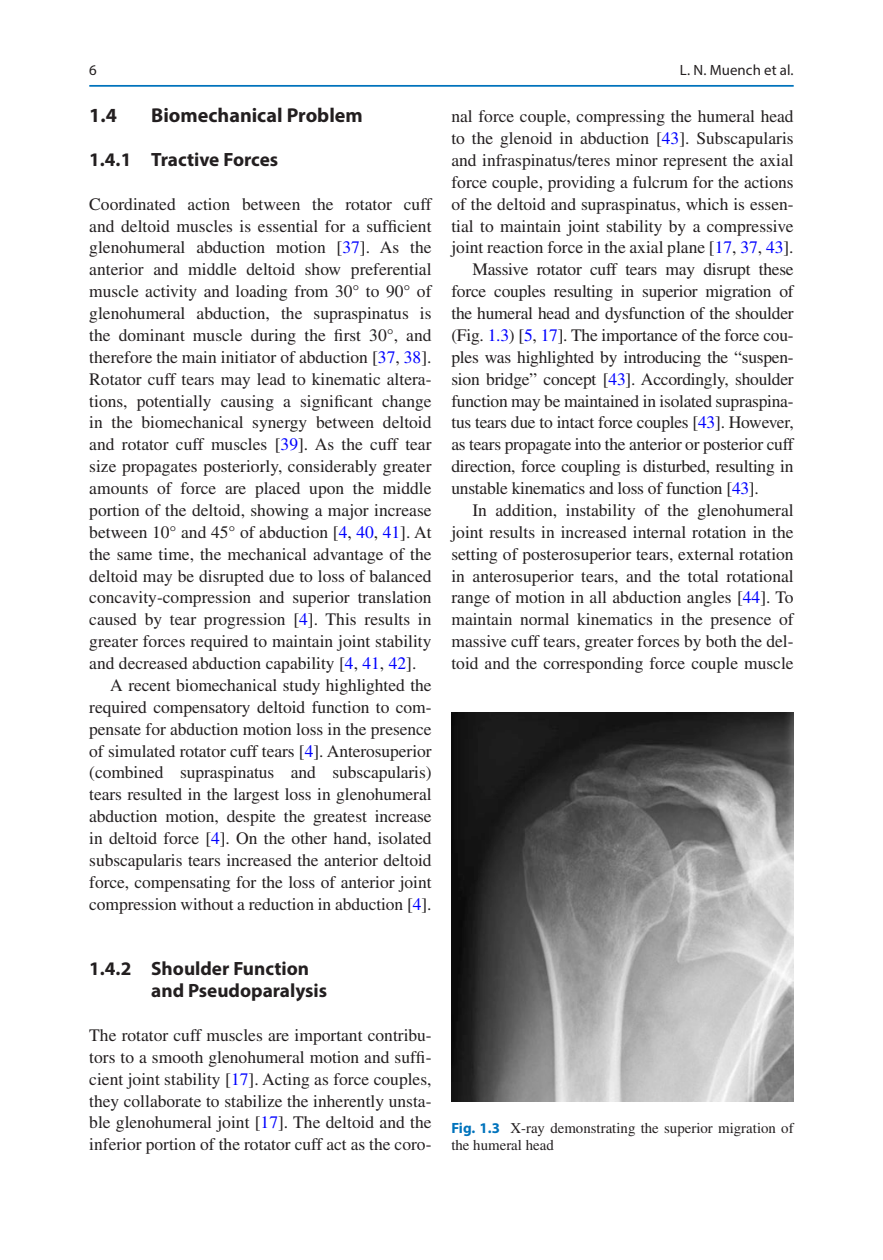
<style>
.page{position:relative;width:883px;height:1260px;background:#fff}
.page>*{position:absolute;margin:0;border:0;box-sizing:border-box;transform-origin:0 0}
.t1{font:700 20.12px "Yvqdcs Myriad Pro";color:#231f20}
.t2{font:700 19.25px/21.9px "Yvqdcs Myriad Pro";color:#231f20}
.t3{font:17.5px/21.9px "Vxnsvh Times LT Std";color:#231f20;text-align:justify}
.t4{font:14.88px/17.5px "Vxnsvh Times LT Std";color:#231f20}
.t5{font:14.88px "Prjlrk Myriad Pro";letter-spacing:.01em;color:#231f20}
.t6{font:14.88px "Kgvymp Myriad Pro";color:#231f20}
.s1{color:#00f}
.s2{font-family:"Yvqdcs Myriad Pro";font-weight:700;color:#0073bc}
</style>
<div class="page">
<img style="left:451px;top:712px;width:343px;height:389px">
<hr style="left:89px;top:85px;width:705px;height:2px;background:#0073bc">
<p class="t6" style="left:89px;top:61px;width:9px">6</p>
<p class="t1" style="left:89px;top:102px;width:29px">1.4</p>
<p class="t1" style="left:151px;top:102px;width:213px">Biomechanical Problem</p>
<p class="t2" style="left:89px;top:148px;width:190px">1.4.1 Tractive Forces</p>
<p class="t3" style="left:89px;top:193px;width:344px">Coordinated action between the rotator cuff</p>
<p class="t3" style="left:89px;top:215px;width:344px">and deltoid muscles is essential for a sufficient</p>
<p class="t3" style="left:89px;top:237px;width:344px">glenohumeral abduction motion [<span class="s1">37</span>]. As the</p>
<p class="t3" style="left:89px;top:258px;width:344px">anterior and middle deltoid show preferential</p>
<p class="t3" style="left:89px;top:280px;width:344px">muscle activity and loading from 30° to 90° of</p>
<p class="t3" style="left:89px;top:302px;width:344px">glenohumeral abduction, the supraspinatus is</p>
<p class="t3" style="left:89px;top:324px;width:344px">the dominant muscle during the first 30°, and</p>
<p class="t3" style="left:89px;top:346px;width:344px">therefore the main initiator of abduction [<span class="s1">37</span>, <span class="s1">38</span>].</p>
<p class="t3" style="left:89px;top:368px;width:344px">Rotator cuff tears may lead to kinematic altera-</p>
<p class="t3" style="left:89px;top:390px;width:344px">tions, potentially causing a significant change</p>
<p class="t3" style="left:89px;top:412px;width:344px">in the biomechanical synergy between deltoid</p>
<p class="t3" style="left:89px;top:433px;width:344px">and rotator cuff muscles [<span class="s1">39</span>]. As the cuff tear</p>
<p class="t3" style="left:89px;top:455px;width:344px">size propagates posteriorly, considerably greater</p>
<p class="t3" style="left:89px;top:477px;width:344px">amounts of force are placed upon the middle</p>
<p class="t3" style="left:89px;top:499px;width:344px">portion of the deltoid, showing a major increase</p>
<p class="t3" style="left:89px;top:521px;width:344px">between 10° and 45° of abduction [<span class="s1">4</span>, <span class="s1">40</span>, <span class="s1">41</span>]. At</p>
<p class="t3" style="left:89px;top:543px;width:344px">the same time, the mechanical advantage of the</p>
<p class="t3" style="left:89px;top:565px;width:344px">deltoid may be disrupted due to loss of balanced</p>
<p class="t3" style="left:89px;top:587px;width:344px">concavity-compression and superior translation</p>
<p class="t3" style="left:89px;top:608px;width:344px">caused by tear progression [<span class="s1">4</span>]. This results in</p>
<p class="t3" style="left:89px;top:630px;width:344px">greater forces required to maintain joint stability</p>
<p class="t3" style="left:89px;top:652px;width:329px">and decreased abduction capability [<span class="s1">4</span>, <span class="s1">41</span>, <span class="s1">42</span>].</p>
<p class="t3" style="left:110px;top:674px;width:323px">A recent biomechanical study highlighted the</p>
<p class="t3" style="left:89px;top:696px;width:344px">required compensatory deltoid function to com-</p>
<p class="t3" style="left:89px;top:718px;width:344px">pensate for abduction motion loss in the presence</p>
<p class="t3" style="left:89px;top:740px;width:344px">of simulated rotator cuff tears [<span class="s1">4</span>]. Anterosuperior</p>
<p class="t3" style="left:89px;top:762px;width:344px">(combined supraspinatus and subscapularis)</p>
<p class="t3" style="left:89px;top:783px;width:344px">tears resulted in the largest loss in glenohumeral</p>
<p class="t3" style="left:89px;top:805px;width:344px">abduction motion, despite the greatest increase</p>
<p class="t3" style="left:89px;top:827px;width:344px">in deltoid force [<span class="s1">4</span>]. On the other hand, isolated</p>
<p class="t3" style="left:89px;top:849px;width:344px">subscapularis tears increased the anterior deltoid</p>
<p class="t3" style="left:89px;top:871px;width:344px">force, compensating for the loss of anterior joint</p>
<p class="t3" style="left:89px;top:893px;width:344px">compression without a reduction in abduction [<span class="s1">4</span>].</p>
<p class="t5" style="left:680px;top:61px;width:115px">L. N. Muench et al.</p>
<p class="t3" style="left:451px;top:105px;width:344px">nal force couple, compressing the humeral head</p>
<p class="t3" style="left:451px;top:127px;width:344px">to the glenoid in abduction [<span class="s1">43</span>]. Subscapularis</p>
<p class="t3" style="left:451px;top:149px;width:344px">and infraspinatus/teres minor represent the axial</p>
<p class="t3" style="left:451px;top:171px;width:344px">force couple, providing a fulcrum for the actions</p>
<p class="t3" style="left:451px;top:193px;width:344px">of the deltoid and supraspinatus, which is essen-</p>
<p class="t3" style="left:451px;top:215px;width:344px">tial to maintain joint stability by a compressive</p>
<p class="t3" style="left:451px;top:237px;width:344px">joint reaction force in the axial plane [<span class="s1">17</span>, <span class="s1">37</span>, <span class="s1">43</span>].</p>
<p class="t3" style="left:472px;top:258px;width:323px">Massive rotator cuff tears may disrupt these</p>
<p class="t3" style="left:451px;top:280px;width:344px">force couples resulting in superior migration of</p>
<p class="t3" style="left:451px;top:302px;width:344px">the humeral head and dysfunction of the shoulder</p>
<p class="t3" style="left:451px;top:324px;width:344px">(Fig. <span class="s1">1.3</span>) [<span class="s1">5</span>, <span class="s1">17</span>]. The importance of the force cou-</p>
<p class="t3" style="left:451px;top:346px;width:344px">ples was highlighted by introducing the “suspen-</p>
<p class="t3" style="left:451px;top:368px;width:344px">sion bridge” concept [<span class="s1">43</span>]. Accordingly, shoulder</p>
<p class="t3" style="left:451px;top:390px;width:344px">function may be maintained in isolated supraspina-</p>
<p class="t3" style="left:451px;top:412px;width:344px">tus tears due to intact force couples [<span class="s1">43</span>]. However,</p>
<p class="t3" style="left:451px;top:433px;width:344px">as tears propagate into the anterior or posterior cuff</p>
<p class="t3" style="left:451px;top:455px;width:344px">direction, force coupling is disturbed, resulting in</p>
<p class="t3" style="left:451px;top:477px;width:309px">unstable kinematics and loss of function [<span class="s1">43</span>].</p>
<p class="t3" style="left:472px;top:499px;width:323px">In addition, instability of the glenohumeral</p>
<p class="t3" style="left:451px;top:521px;width:344px">joint results in increased internal rotation in the</p>
<p class="t3" style="left:451px;top:543px;width:344px">setting of posterosuperior tears, external rotation</p>
<p class="t3" style="left:451px;top:565px;width:344px">in anterosuperior tears, and the total rotational</p>
<p class="t3" style="left:451px;top:587px;width:344px">range of motion in all abduction angles [<span class="s1">44</span>]. To</p>
<p class="t3" style="left:451px;top:608px;width:344px">maintain normal kinematics in the presence of</p>
<p class="t3" style="left:451px;top:630px;width:344px">massive cuff tears, greater forces by both the del-</p>
<p class="t3" style="left:451px;top:652px;width:344px">toid and the corresponding force couple muscle</p>
<p class="t2" style="left:151px;top:957px;width:177px;text-indent:-62px">1.4.2 Shoulder Function and Pseudoparalysis</p>
<p class="t3" style="left:89px;top:1024px;width:344px">The rotator cuff muscles are important contribu&shy;tors to a smooth glenohumeral motion and suffi&shy;cient joint stability [<span class="s1">17</span>]. Acting as force couples, they collaborate to stabilize the inherently unsta&shy;ble glenohumeral joint [<span class="s1">17</span>]. The deltoid and the inferior portion of the rotator cuff act as the coro-</p>
<p class="t4" style="left:451px;top:1119px;width:344px"><span class="s2">Fig. 1.3</span> X-ray demonstrating the superior migration of the humeral head</p>
</div>
